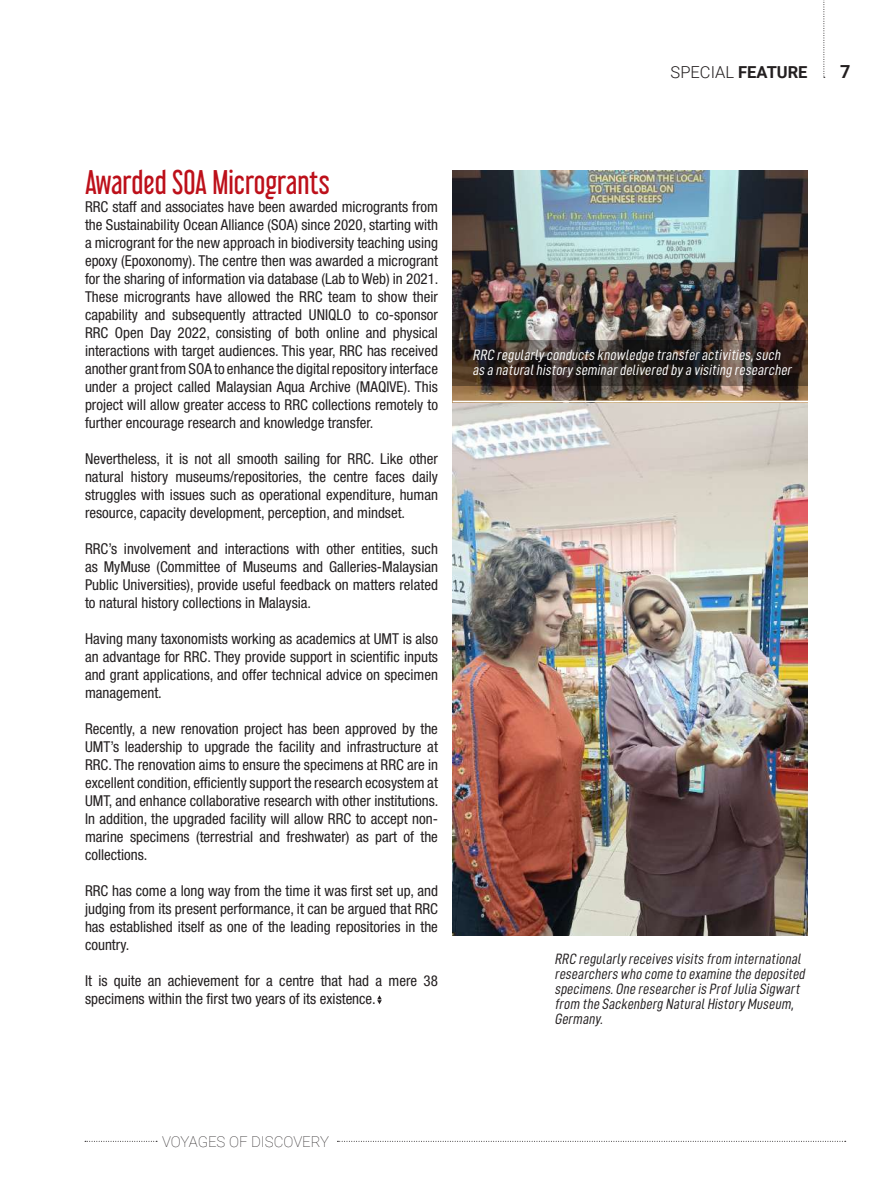
<style>
.page{position:relative;width:893px;height:1191px;background:#fff}
.page>*{position:absolute;margin:0;border:0;box-sizing:border-box;transform-origin:0 0}
.t1{font:30px "Libel Suit Rg";color:#bd101a}
.t2{font:700 18px "Roboto";color:#231f20}
.t3{font:300 16.5px "Roboto";color:#231f20}
.t4{font:condensed 15px/18px "Helvetica Neue LT Std";color:#231f20;text-align:justify}
.t5{font:italic 15px/15px "D DIN Condensed";color:#231f20}
.t6{font:italic 15px/15px "D DIN Condensed";color:#fff}
.t7{font:100 15px "Roboto";color:#231f20}
.s1{font-weight:700}
</style>
<div class="page">
<img style="left:453px;top:170px;width:355px;height:765px">
<svg style="left:453px;top:341px;width:355px;height:45px"></svg>
<hr style="left:453px;top:401px;width:362px;height:1px;background:#fff">
<svg style="left:337px;top:1141px;width:509px;height:1px"></svg>
<svg style="left:85px;top:1141px;width:72px;height:1px"></svg>
<svg style="left:823px;top:0;width:2px;height:78px"></svg>
<svg style="left:377px;top:995px;width:5px;height:9px"></svg>
<p class="t3" style="left:671px;top:60px;width:138px">SPECIAL <span class="s1">FEATURE</span></p>
<p class="t2" style="left:840px;top:59px;width:12px">7</p>
<h1 class="t1" style="left:85px;top:158px;width:246px">Awarded SOA Microgrants</h1>
<p class="t4" style="left:85px;top:197px;width:355px">RRC staff and associates have been awarded microgrants from the Sustainability Ocean Alliance (SOA) since 2020, starting with a microgrant for the new approach in biodiversity teaching using epoxy (Epoxonomy). The centre then was awarded a microgrant for the sharing of information via database (Lab to Web) in 2021.<br>These microgrants have allowed the RRC team to show their capability and subsequently attracted UNIQLO to co-sponsor RRC Open Day 2022, consisting of both online and physical interactions with target audiences. This year, RRC has received another grant from SOA to enhance the digital repository interface under a project called Malaysian Aqua Archive (MAQIVE). This project will allow greater access to RRC collections remotely to further encourage research and knowledge transfer.</p>
<p class="t4" style="left:85px;top:449px;width:354px">Nevertheless, it is not all smooth sailing for RRC. Like other natural history museums/repositories, the centre faces daily struggles with issues such as operational expenditure, human resource, capacity development, perception, and mindset.</p>
<p class="t4" style="left:85px;top:539px;width:354px">RRC’s involvement and interactions with other entities, such as MyMuse (Committee of Museums and Galleries-Malaysian Public Universities), provide useful feedback on matters related to natural history collections in Malaysia.</p>
<p class="t4" style="left:85px;top:629px;width:354px">Having many taxonomists working as academics at UMT is also an advantage for RRC. They provide support in scientific inputs and grant applications, and offer technical advice on specimen management.</p>
<p class="t4" style="left:85px;top:719px;width:355px">Recently, a new renovation project has been approved by the UMT’s leadership to upgrade the facility and infrastructure at RRC. The renovation aims to ensure the specimens at RRC are in excellent condition, efficiently support the research ecosystem at UMT, and enhance collaborative research with other institutions.<br>In addition, the upgraded facility will allow RRC to accept non&shy;marine specimens (terrestrial and freshwater) as part of the collections.</p>
<p class="t4" style="left:85px;top:881px;width:354px">RRC has come a long way from the time it was first set up, and judging from its present performance, it can be argued that RRC has established itself as one of the leading repositories in the country.</p>
<p class="t4" style="left:85px;top:971px;width:354px">It is quite an achievement for a centre that had a mere 38 specimens within the first two years of its existence.</p>
<p class="t6" style="left:472px;top:347px;width:323px">RRC regularly conducts knowledge transferactivities,such as a naturalhistory seminardelivered by a visiting researcher</p>
<p class="t5" style="left:554px;top:950px;width:255px">RRC regularly receives visits from international researchers who come to examine the deposited specimens.One researcheris ProfJulia Sigwart from the Sackenberg NaturalHistory Museum, Germany.</p>
<p class="t7" style="left:162px;top:1131px;width:169px">VOYAGES OF DISCOVERY</p>
</div>
